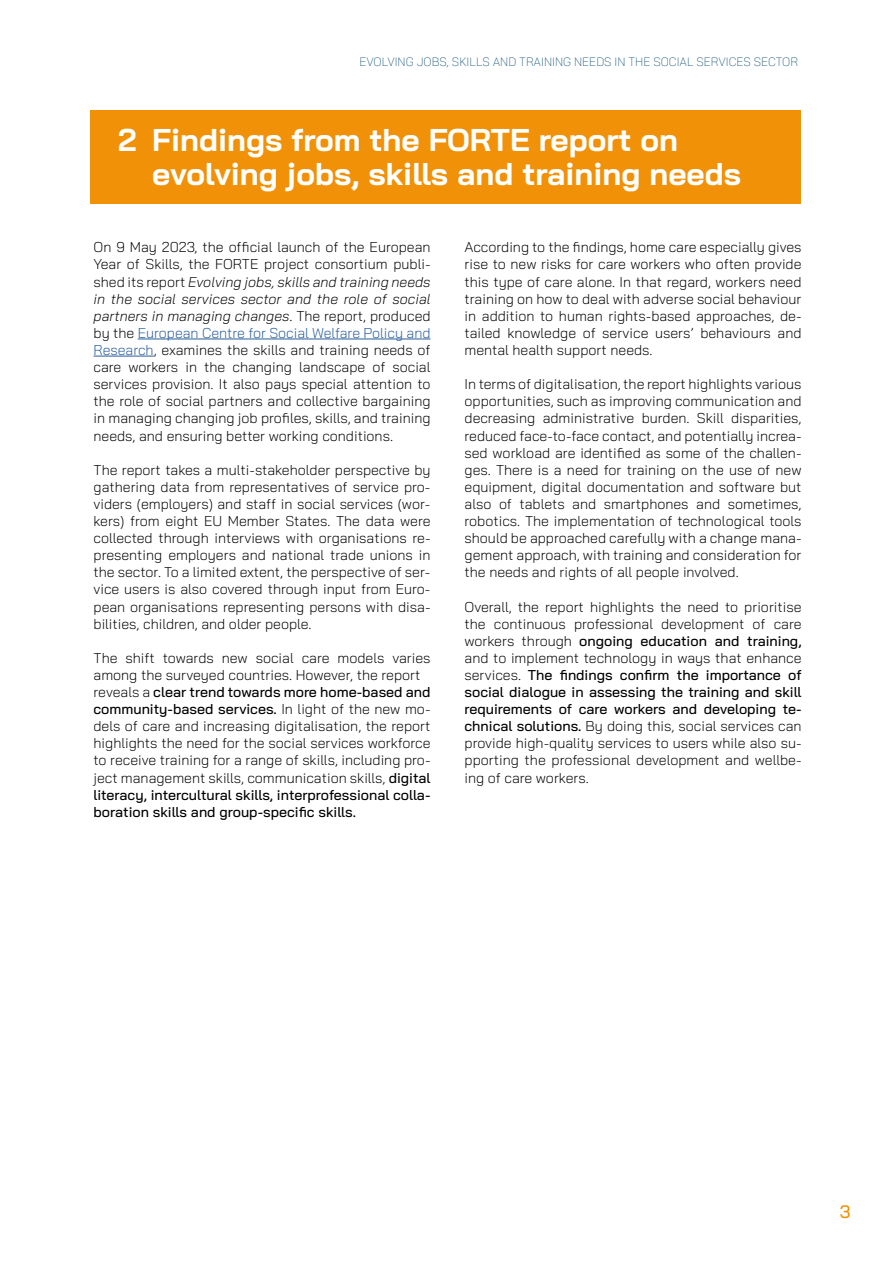
<style>
.page{position:relative;width:893px;height:1263px;background:#fff}
.page>*{position:absolute;margin:0;border:0;box-sizing:border-box;transform-origin:0 0}
.t1{font:700 31.5px/34.5px "Bai Jamjuree";color:#fff}
.t2{font:500 18px "Bai Jamjuree";color:#f29100}
.t3{font:300 14.25px/17.1px "Bai Jamjuree";color:#000;text-align:justify}
.t4{font:200 12px "Bai Jamjuree";color:#00456e}
.s1{font-style:italic}
.s2{color:#275b9b}
.s3{font-weight:500}
</style>
<div class="page">
<hr style="left:138px;top:339px;width:293px;height:1px;background:#275b9b">
<hr style="left:94px;top:356px;width:60px;height:1px;background:#275b9b">
<div style="left:90px;top:111px;width:711px;height:93px;background:#f19107"></div>
<p class="t4" style="left:359px;top:52px;width:440px">EVOLVING JOBS, SKILLS AND TRAINING NEEDS IN THE SOCIAL SERVICES SECTOR</p>
<h1 class="t1" style="left:118px;top:122px;width:20px">2</h1>
<h1 class="t1" style="left:152px;top:122px;width:590px">Findings from the FORTE report on evolving jobs, skills and training needs</h1>
<p class="t3" style="left:94px;top:239px;width:339px">On 9 May 2023, the official launch of the European Year of Skills, the FORTE project consortium publi&shy;shed its report <span class="s1">Evolving jobs, skills and training needs in the social services sector and the role of social partners in managing changes</span>. The report, produced by the <span class="s2">European Centre for Social Welfare Policy and Research</span>, examines the skills and training needs of care workers in the changing landscape of social services provision. It also pays special attention to the role of social partners and collective bargaining in managing changing job profiles, skills, and training needs, and ensuring better working conditions.</p>
<p class="t3" style="left:94px;top:461px;width:338px">The report takes a multi-stakeholder perspective by gathering data from representatives of service pro&shy;viders (employers) and staff in social services (wor&shy;kers) from eight EU Member States. The data were collected through interviews with organisations re&shy;presenting employers and national trade unions in the sector. To a limited extent, the perspective of ser&shy;vice users is also covered through input from Euro&shy;pean organisations representing persons with disa&shy;bilities, children, and older people.</p>
<p class="t3" style="left:94px;top:649px;width:338px;text-align:left">The shift towards new social care models varies among the surveyed countries. However, the report reveals a <span class="s3">clear trend towards more home-based and community-based services.</span> In light of the new mo&shy;dels of care and increasing digitalisation, the report highlights the need for the social services workforce to receive training for a range of skills, including pro&shy;ject management skills, communication skills, <span class="s3">digital literacy, intercultural skills, interprofessional colla&shy;boration skills and group-specific skills.</span></p>
<p class="t3" style="left:465px;top:239px;width:338px">According to the findings, home care especially gives rise to new risks for care workers who often provide this type of care alone. In that regard, workers need training on how to deal with adverse social behaviour in addition to human rights-based approaches, de&shy;tailed knowledge of service users’ behaviours and mental health support needs.</p>
<p class="t3" style="left:465px;top:376px;width:338px">In terms of digitalisation, the report highlights various opportunities, such as improving communication and decreasing administrative burden. Skill disparities, reduced face-to-face contact, and potentially increa&shy;sed workload are identified as some of the challen&shy;ges. There is a need for training on the use of new equipment, digital documentation and software but also of tablets and smartphones and sometimes, robotics. The implementation of technological tools should be approached carefully with a change mana&shy;gement approach, with training and consideration for the needs and rights of all people involved.</p>
<p class="t3" style="left:465px;top:598px;width:338px">Overall, the report highlights the need to prioritise the continuous professional development of care workers through <span class="s3">ongoing education and training, </span>and to implement technology in ways that enhance services. <span class="s3">The findings confirm the importance of social dialogue in assessing the training and skill requirements of care workers and developing te&shy;chnical solutions.</span> By doing this, social services can provide high-quality services to users while also su&shy;pporting the professional development and wellbe&shy;ing of care workers.</p>
<p class="t2" style="left:840px;top:1201px;width:12px">3</p>
</div>
